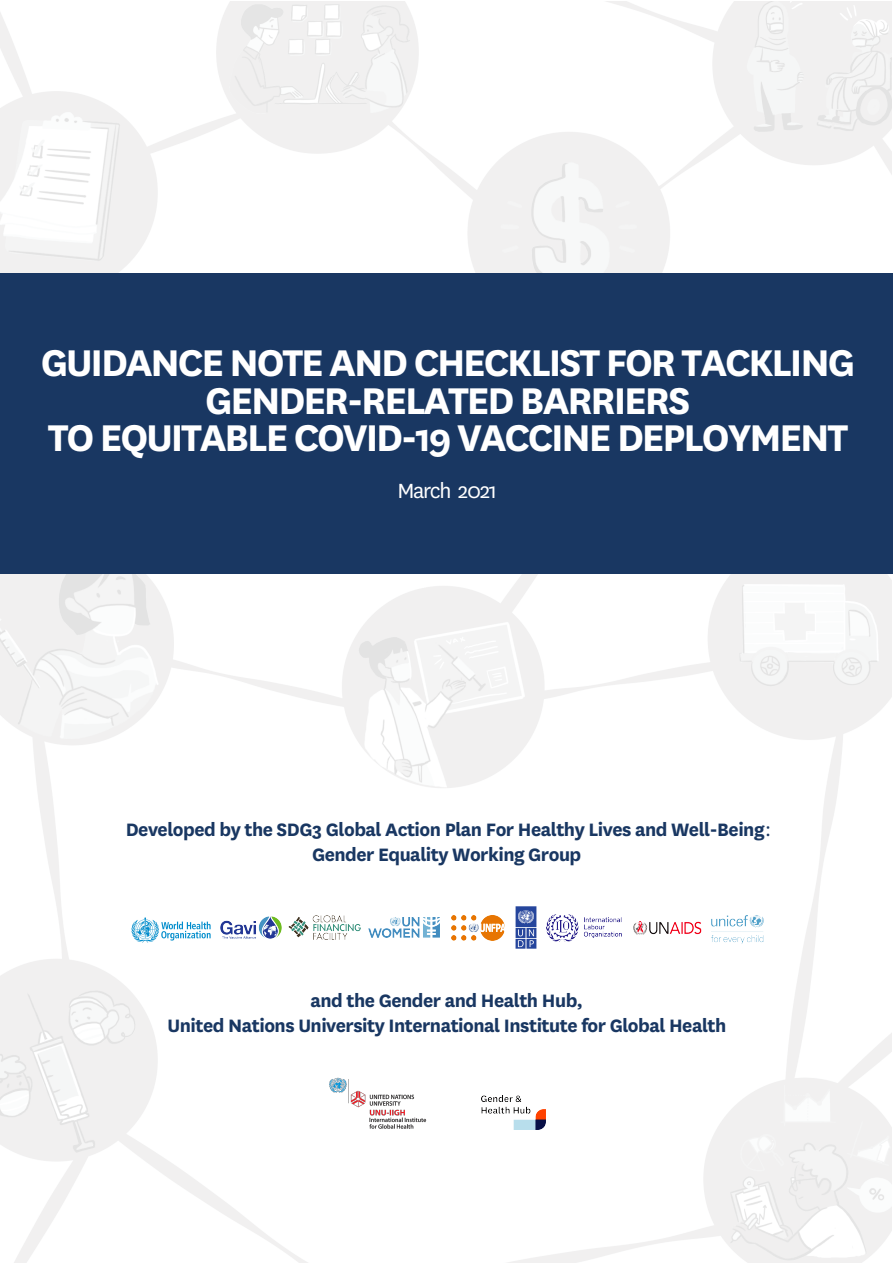
<style>
.page{position:relative;width:893px;height:1263px;background:#fff}
.page>*{position:absolute;margin:0;border:0;box-sizing:border-box;transform-origin:0 0}
.t1{font:700 43.5px/37.5px "Test National";letter-spacing:-.05em;color:#fff;text-align:center}
.t2{font:24px "Test National";letter-spacing:-.06em;color:#fff}
.t3{font:700 21px/25px "Test National";letter-spacing:-.025em;color:#193762;text-align:center}
.s1{font-family:"Myriad Pro";font-weight:400}
</style>
<div class="page">
<img style="left:0;top:1px;width:892px;height:1262px">
<div style="left:0;top:273px;width:893px;height:300px;background:#193762"></div>
<div style="left:292px;top:1059px;width:154px;height:113px;background:#fff"></div>
<svg style="left:74px;top:880px;width:732px;height:99px"></svg>
<img style="left:131px;top:918px;width:79px;height:25px">
<img style="left:706px;top:909px;width:61px;height:38px">
<img style="left:369px;top:918px;width:70px;height:20px">
<img style="left:451px;top:915px;width:54px;height:25px">
<img style="left:547px;top:914px;width:75px;height:27px">
<img style="left:221px;top:916px;width:60px;height:23px">
<img style="left:505px;top:896px;width:41px;height:63px">
<img style="left:633px;top:921px;width:68px;height:13px">
<img style="left:289px;top:915px;width:71px;height:25px">
<img style="left:329px;top:1078px;width:98px;height:51px">
<img style="left:482px;top:1095px;width:64px;height:35px">
<h1 class="t1" style="left:41px;top:341px;width:816px">GUIDANCE NOTE AND CHECKLIST FOR TACKLING<br>GENDER-RELATED BARRIERS<br>TO EQUITABLE COVID-19 VACCINE DEPLOYMENT</h1>
<p class="t2" style="left:397px;top:475px;width:101px">March 2021</p>
<p class="t3" style="left:126px;top:815px;width:646px">Developed by the SDG3 Global Action Plan For Healthy Lives and Well-Being <span class="s1">:<br></span>Gender Equality Working Group</p>
<p class="t3" style="left:168px;top:986px;width:560px">and the Gender and Health Hub,<br>United Nations University International Institute for Global Health</p>
</div>
